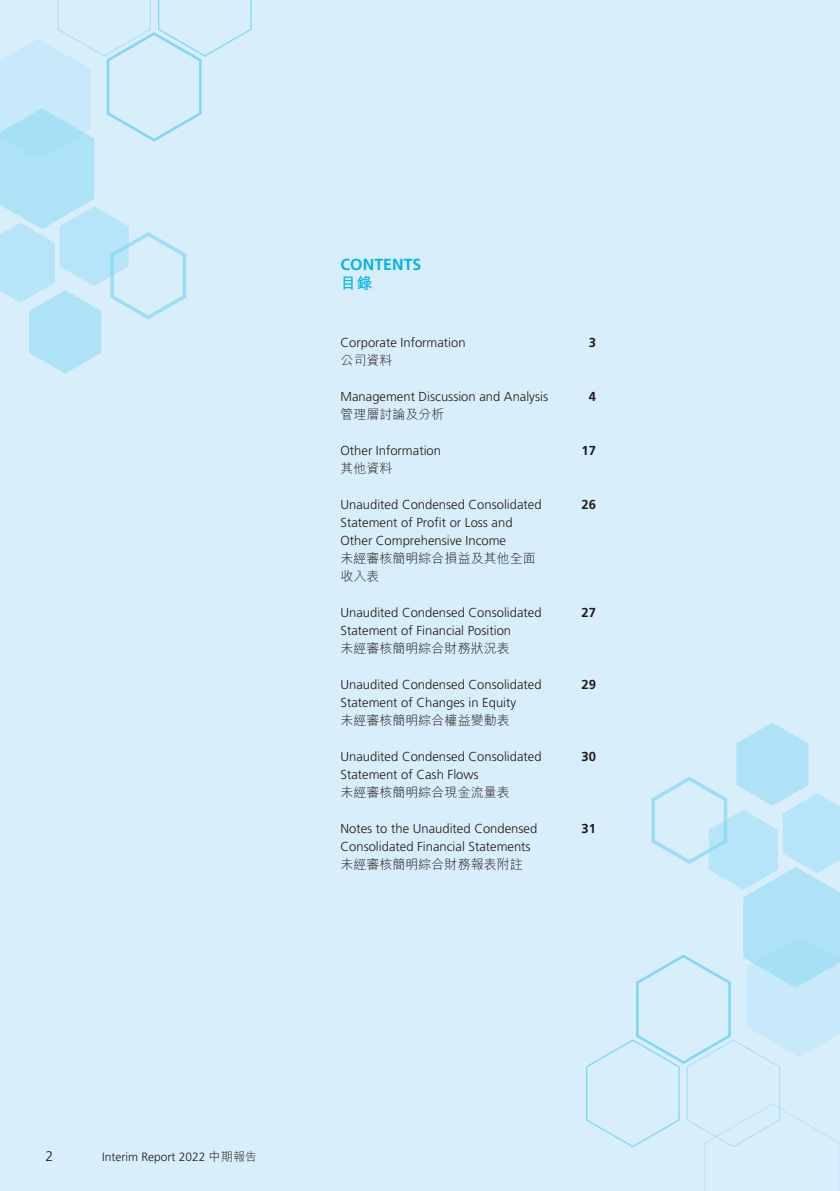
<style>
.page{position:relative;width:840px;height:1191px;background:#fff}
.page>*{position:absolute;margin:0;border:0;box-sizing:border-box;transform-origin:0 0}
.t1{font:700 16px "Frutiger LT Std";color:#00b4e9}
.t2{font:700 16px "M Hei HK";color:#00b4e9}
.t3{font:300 14px "Frutiger LT Std";color:#231916}
.t4{font:300 13px/18px "Frutiger LT Std";color:#231916}
.t5{font:300 13px/18px "M Hei HK";color:#231916}
.t6{font:700 13px "Frutiger LT Std";color:#231916}
.t7{font:300 12px "Frutiger LT Std";color:#231916}
.s1{font-family:"M Hei HK"}
</style>
<div class="page">
<div style="left:0;top:0;width:839px;height:1191px;background:#d8eefb"></div>
<svg style="left:586px;top:722px;width:253px;height:469px"></svg>
<svg style="left:0;top:0;width:251px;height:373px"></svg>
<p class="t1" style="left:340px;top:254px;width:82px">CONTENTS</p>
<p class="t2" style="left:340px;top:271px;width:33px">目錄</p>
<p class="t4" style="left:340px;top:334px;width:126px">Corporate Information</p>
<p class="t6" style="left:588px;top:334px;width:9px">3</p>
<p class="t5" style="left:340px;top:351px;width:53px">公司資料</p>
<p class="t4" style="left:340px;top:388px;width:209px">Management Discussion and Analysis</p>
<p class="t6" style="left:588px;top:388px;width:9px">4</p>
<p class="t5" style="left:340px;top:405px;width:105px">管理層討論及分析</p>
<p class="t4" style="left:340px;top:442px;width:102px">Other Information</p>
<p class="t6" style="left:581px;top:442px;width:16px">17</p>
<p class="t5" style="left:340px;top:459px;width:53px">其他資料</p>
<p class="t4" style="left:340px;top:496px;width:202px">Unaudited Condensed Consolidated<br>Statement of Profit or Loss and<br>Other Comprehensive Income</p>
<p class="t6" style="left:581px;top:496px;width:16px">26</p>
<p class="t5" style="left:340px;top:549px;width:196px">未經審核簡明綜合損益及其他全面收入表</p>
<p class="t4" style="left:340px;top:604px;width:202px">Unaudited Condensed Consolidated<br>Statement of Financial Position</p>
<p class="t6" style="left:581px;top:604px;width:16px">27</p>
<p class="t5" style="left:340px;top:639px;width:170px">未經審核簡明綜合財務狀況表</p>
<p class="t4" style="left:340px;top:676px;width:202px">Unaudited Condensed Consolidated<br>Statement of Changes in Equity</p>
<p class="t6" style="left:581px;top:676px;width:16px">29</p>
<p class="t5" style="left:340px;top:711px;width:170px">未經審核簡明綜合權益變動表</p>
<p class="t4" style="left:340px;top:748px;width:202px">Unaudited Condensed Consolidated<br>Statement of Cash Flows</p>
<p class="t6" style="left:581px;top:748px;width:16px">30</p>
<p class="t5" style="left:340px;top:783px;width:170px">未經審核簡明綜合現金流量表</p>
<p class="t4" style="left:340px;top:820px;width:198px">Notes to the Unaudited Condensed<br>Consolidated Financial Statements</p>
<p class="t6" style="left:581px;top:820px;width:16px">31</p>
<p class="t5" style="left:340px;top:855px;width:183px">未經審核簡明綜合財務報表附註</p>
<p class="t3" style="left:45px;top:1148px;width:9px">2</p>
<p class="t7" style="left:102px;top:1150px;width:156px">Interim Report 2022 <span class="s1">中期報告</span></p>
</div>
